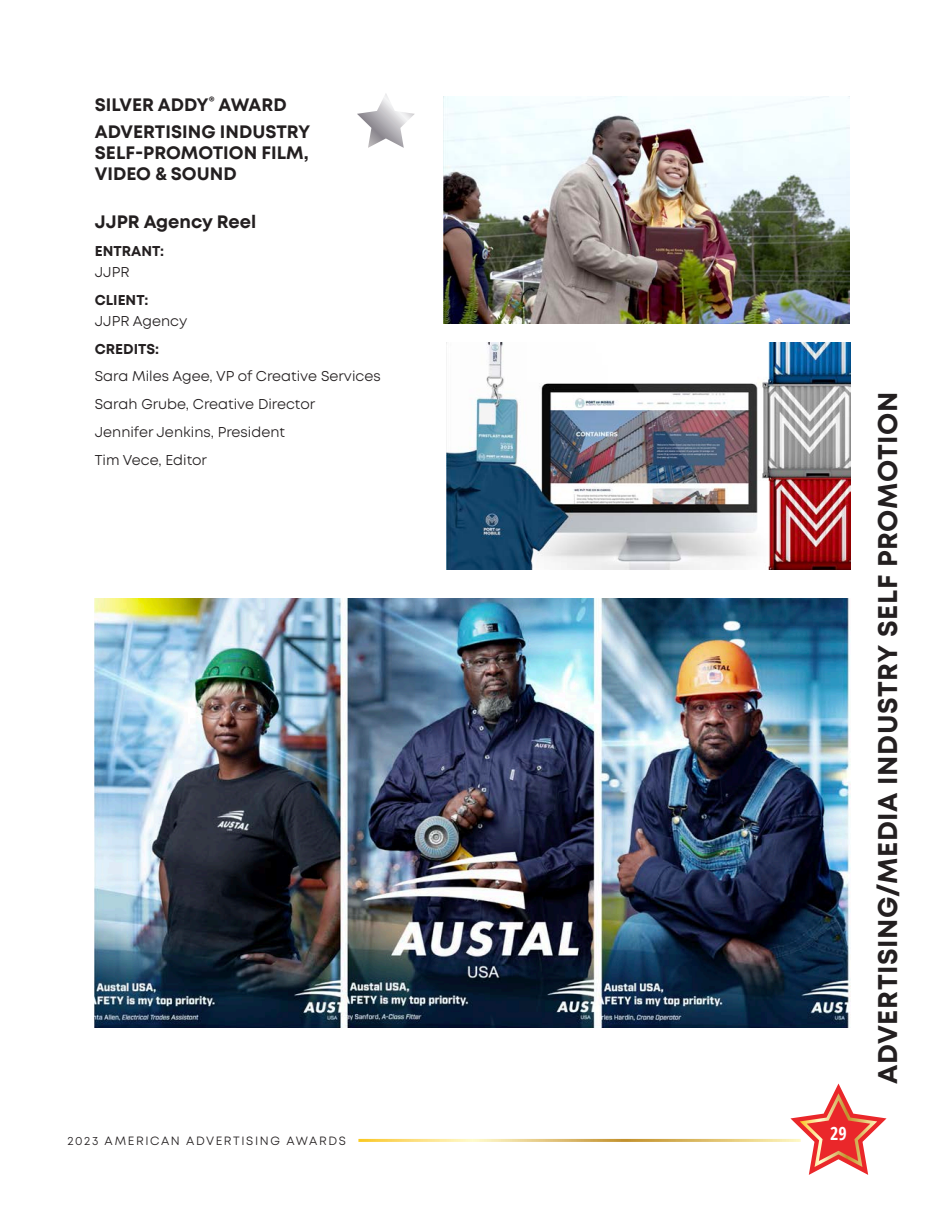
<style>
.page{position:relative;width:945px;height:1215px;background:#fff}
.page>*{position:absolute;margin:0;border:0;box-sizing:border-box;transform-origin:0 0}
.t1{font:700 27px "Mont";letter-spacing:.02em;color:#231f20}
.t2{font:700 18px/21px "Mont";color:#231f20;text-align:justify}
.t3{font:700 condensed 18px "Open Sans";color:#fff}
.t4{font:14.25px/21px "Mont";color:#231f20}
.t5{font:700 14.25px/21px "Mont";color:#231f20}
.t6{font:12px "Mont";letter-spacing:.135em;color:#231f20}
.s1{font-weight:400}
.s2{font-weight:700}
</style>
<div class="page">
<img style="left:444px;top:96px;width:406px;height:227px">
<img style="left:446px;top:343px;width:404px;height:226px">
<svg style="left:357px;top:93px;width:58px;height:55px"></svg>
<img style="left:94px;top:599px;width:756px;height:429px">
<svg style="left:790px;top:1084px;width:97px;height:91px"></svg>
<hr style="left:358px;top:1139px;width:443px;height:3px;background:#fff">
<p class="t2" style="left:95px;top:94px;width:193px">SILVER ADDY<sup>®</sup> AWARD</p>
<p class="t2" style="left:95px;top:122px;width:217px">ADVERTISING INDUSTRY SELF-PROMOTION FILM, VIDEO &amp; SOUND</p>
<p class="t2" style="left:95px;top:212px;width:163px">JJPR Agency Reel</p>
<p class="t5" style="left:95px;top:241px;width:71px">ENTRANT:<br><span class="s1">JJPR</span></p>
<p class="t4" style="left:95px;top:289px;width:94px"><span class="s2">CLIENT:<br></span>JJPR Agency</p>
<p class="t5" style="left:95px;top:338px;width:66px">CREDITS:</p>
<p class="t4" style="left:95px;top:366px;width:287px">Sara Miles Agee, VP of Creative Services</p>
<p class="t4" style="left:95px;top:394px;width:222px">Sarah Grube, Creative Director</p>
<p class="t4" style="left:95px;top:421px;width:192px">Jennifer Jenkins, President</p>
<p class="t4" style="left:95px;top:449px;width:114px">Tim Vece, Editor</p>
<p class="t6" style="left:68px;top:1133px;width:280px">2023 AMERICAN ADVERTISING AWARDS</p>
<p class="t3" style="left:830px;top:1121px;width:18px">29</p>
<p class="t1" style="left:870px;top:1084px;width:693px;rotate:-90deg">ADVERTISING/MEDIA INDUSTRY SELF PROMOTION</p>
</div>
